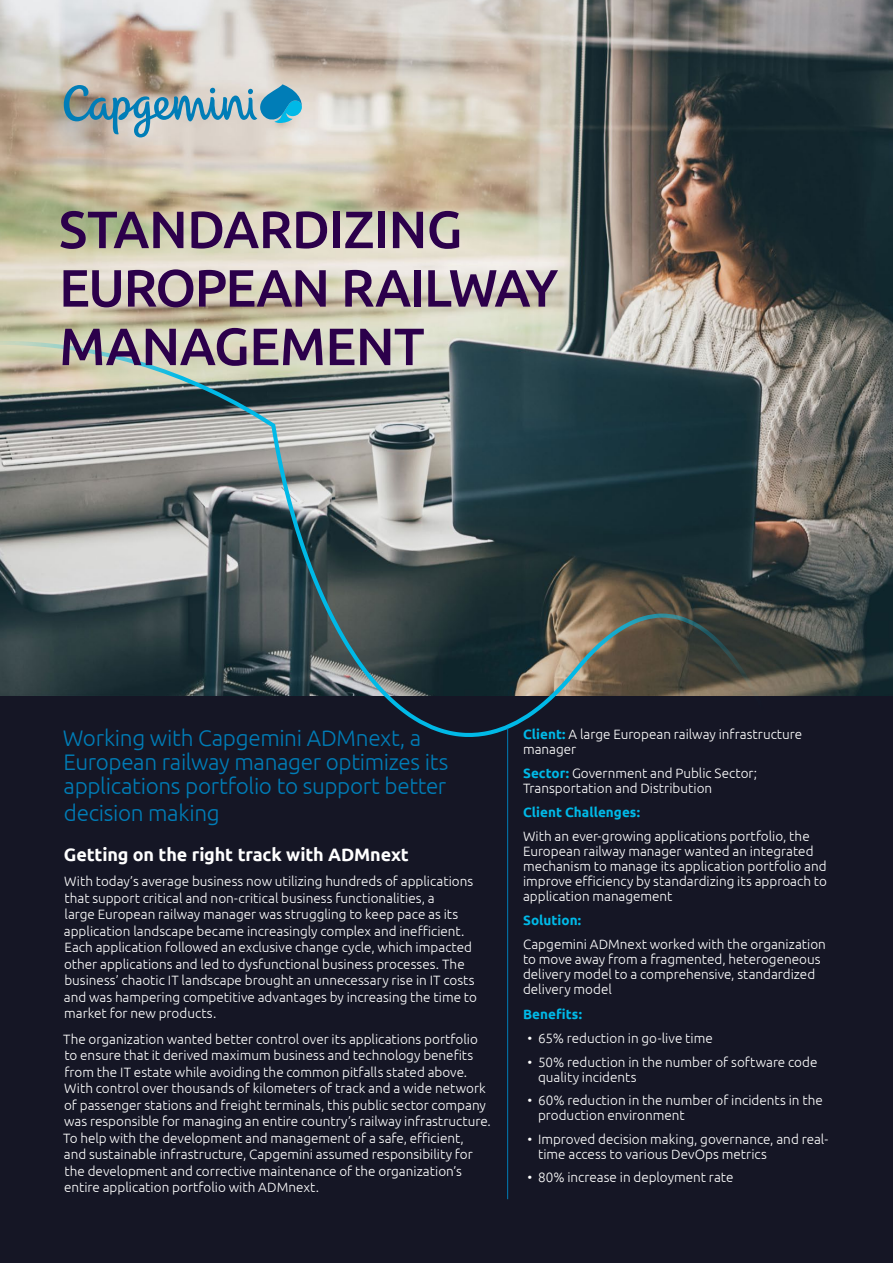
<style>
.page{position:relative;width:893px;height:1263px;background:#151625}
.page>*{position:absolute;margin:0;border:0;box-sizing:border-box;transform-origin:0 0}
.t1{font:500 52.5px/58.5px "Ubuntu";letter-spacing:-.015em;color:#2c004b}
.t2{font:300 22.5px/24px "Ubuntu";letter-spacing:-.015em;color:#007db7}
.t3{font:700 18px "Ubuntu";letter-spacing:-.01em;color:#fff}
.t4{font:300 13.5px/16.5px "Ubuntu";color:#fff}
.t5{font:700 13.5px "Ubuntu";letter-spacing:.005em;color:#00b9e7}
.s1{font-weight:700;color:#00b9e7}
</style>
<div class="page">
<img style="left:0;top:0;width:893px;height:695px">
<svg style="left:0;top:341px;width:792px;height:439px"></svg>
<svg style="left:64px;top:84px;width:238px;height:53px;background:#93b0b9"></svg>
<hr style="left:507px;top:728px;width:1px;height:471px;background:#007db7">
<h1 class="t1" style="left:59px;top:198px;width:501px">STANDARDIZING<br>EUROPEAN RAILWAY<br>MANAGEMENT</h1>
<h2 class="t2" style="left:63px;top:725px;width:387px">Working with Capgemini ADMnext, a<br>European railway manager optimizes its applications portfolio to support better</h2>
<h2 class="t2" style="left:64px;top:800px;width:157px">decision making</h2>
<h3 class="t3" style="left:64px;top:843px;width:347px">Getting on the right track with ADMnext</h3>
<p class="t4" style="left:64px;top:873px;width:415px">With today’s average business now utilizing hundreds of applications that support critical and non-critical business functionalities, a<br>large European railway manager was struggling to keep pace as its application landscape became increasingly complex and inefficient.<br>Each application followed an exclusive change cycle, which impacted other applications and led to dysfunctional business processes. The business’ chaotic IT landscape brought an unnecessary rise in IT costs and was hampering competitive advantages by increasing the time to market for new products.</p>
<p class="t4" style="left:63px;top:1030px;width:429px">The organization wanted better control over its applications portfolio to ensure that it derived maximum business and technology benefits from the IT estate while avoiding the common pitfalls stated above.<br>With control over thousands of kilometers of track and a wide network of passenger stations and freight terminals, this public sector company was responsible for managing an entire country’s railway infrastructure.<br>To help with the development and management of a safe, efficient,<br>and sustainable infrastructure, Capgemini assumed responsibility for the development and corrective maintenance of the organization’s entire application portfolio with ADMnext.</p>
<p class="t4" style="left:523px;top:726px;width:281px;line-height:15px"><span class="s1">Client:</span> A large European railway infrastructure manager</p>
<p class="t4" style="left:523px;top:765px;width:236px;line-height:15px"><span class="s1">Sector:</span> Government and Public Sector;<br>Transportation and Distribution</p>
<p class="t5" style="left:523px;top:804px;width:118px">Client Challenges:</p>
<p class="t4" style="left:523px;top:828px;width:305px;line-height:15px">With an ever-growing applications portfolio, the European railway manager wanted an integrated mechanism to manage its application portfolio and improve efficiency by standardizing its approach to application management</p>
<p class="t5" style="left:523px;top:912px;width:60px">Solution:</p>
<p class="t4" style="left:523px;top:936px;width:304px;line-height:15px">Capgemini ADMnext worked with the organization to move away from a fragmented, heterogeneous delivery model to a comprehensive, standardized delivery model</p>
<p class="t5" style="left:523px;top:1006px;width:60px">Benefits:</p>
<p class="t4" style="left:527px;top:1030px;width:187px">• 65% reduction in go-live time</p>
<p class="t4" style="left:538px;top:1054px;width:281px;line-height:15px;text-indent:-11px">• 50% reduction in the number of software code quality incidents</p>
<p class="t4" style="left:538px;top:1092px;width:286px;line-height:15px;text-indent:-11px">• 60% reduction in the number of incidents in the production environment</p>
<p class="t4" style="left:538px;top:1131px;width:292px;line-height:15px;text-indent:-11px">• Improved decision making, governance, and real&shy;time access to various DevOps metrics</p>
<p class="t4" style="left:527px;top:1169px;width:208px">• 80% increase in deployment rate</p>
</div>
